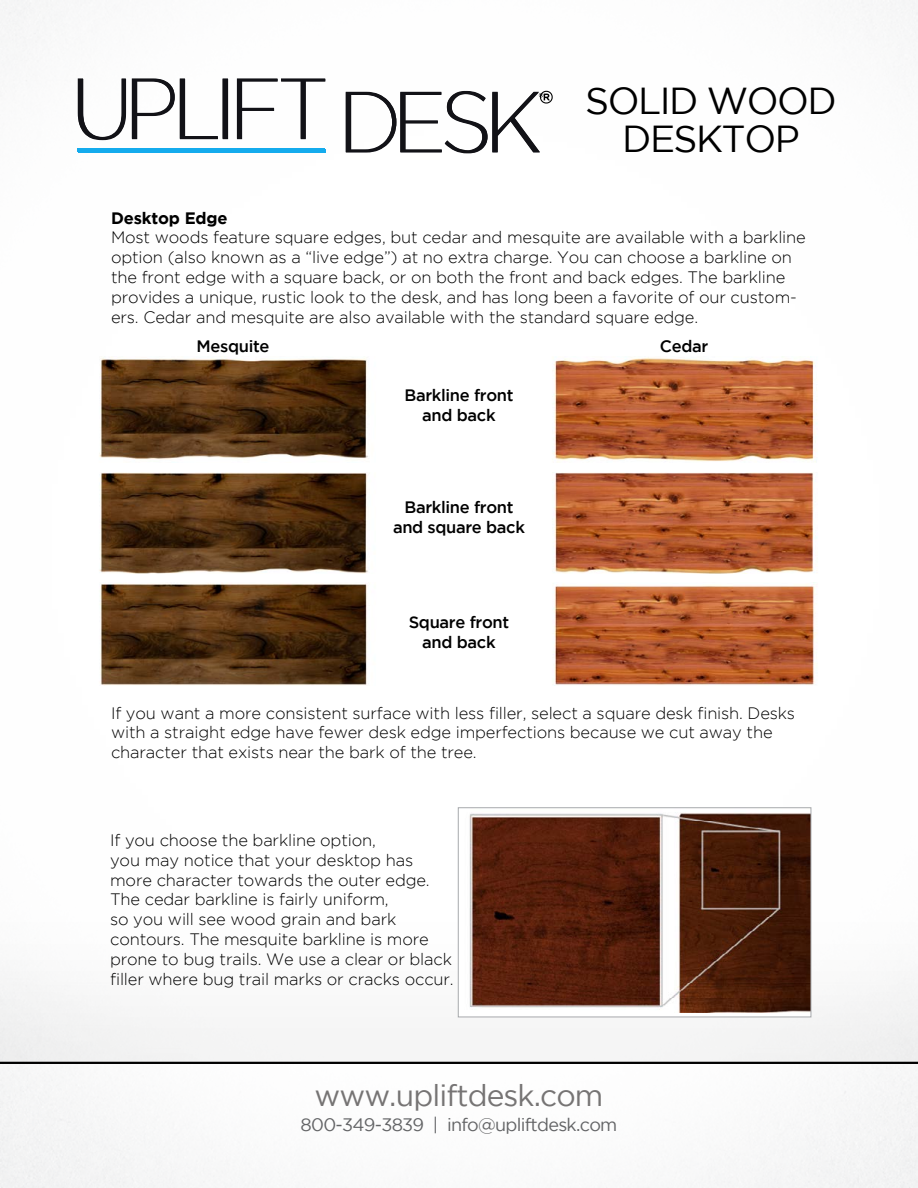
<style>
.page{position:relative;width:918px;height:1188px;background:#fff}
.page>*{position:absolute;margin:0;border:0;box-sizing:border-box;transform-origin:0 0}
.t1{font:37.5px/37.5px "Gotham";letter-spacing:-.04em;color:#000;text-align:center}
.t2{font:30px "Gotham";letter-spacing:-.03em;color:#767474}
.t3{font:18px "Gotham";letter-spacing:-.04em;color:#636466}
.t4{font:300 16.5px/19.8px "Gotham";letter-spacing:-.01em;color:#000}
.t5{font:500 16.5px/19.8px "Gotham";letter-spacing:-.02em;color:#000;text-align:center}
.t6{font:700 16.5px "Gotham";letter-spacing:-.01em;color:#000}
</style>
<div class="page">
<img style="left:0;top:0;width:918px;height:1188px">
<img style="left:0;top:809px;width:918px;height:253px">
<hr style="left:0;top:1062px;width:918px;height:2px;background:#000">
<hr style="left:78px;top:149px;width:247px;height:4px;background:#14abed">
<svg style="left:78px;top:78px;width:48px;height:62px"></svg>
<svg style="left:132px;top:78px;width:96px;height:61px"></svg>
<svg style="left:237px;top:78px;width:88px;height:61px"></svg>
<svg style="left:346px;top:91px;width:207px;height:62px"></svg>
<img style="left:505px;top:357px;width:359px;height:105px">
<img style="left:505px;top:583px;width:359px;height:103px">
<img style="left:505px;top:472px;width:359px;height:102px">
<img style="left:64px;top:357px;width:341px;height:105px">
<img style="left:63px;top:583px;width:341px;height:103px">
<img style="left:64px;top:472px;width:341px;height:102px">
<img style="left:460px;top:809px;width:349px;height:204px">
<div style="left:458px;top:807px;width:353px;height:210px;border:1px solid #a7a9ac"></div>
<h1 class="t1" style="left:585px;top:82px;width:253px">SOLID WOOD<br>DESKTOP</h1>
<p class="t6" style="left:111px;top:208px;width:118px">Desktop Edge</p>
<p class="t4" style="left:111px;top:227px;width:696px">Most woods feature square edges, but cedar and mesquite are available with a barkline option (also known as a “live edge”) at no extra charge. You can choose a barkline on the front edge with a square back, or on both the front and back edges. The barkline provides a unique, rustic look to the desk, and has long been a favorite of our custom&shy;ers. Cedar and mesquite are also available with the standard square edge.</p>
<p class="t5" style="left:197px;top:336px;width:74px">Mesquite</p>
<p class="t5" style="left:660px;top:336px;width:50px">Cedar</p>
<p class="t5" style="left:404px;top:385px;width:111px">Barkline front and back</p>
<p class="t5" style="left:393px;top:497px;width:134px">Barkline front and square back</p>
<p class="t5" style="left:409px;top:612px;width:102px">Square front and back</p>
<p class="t4" style="left:111px;top:703px;width:686px">If you want a more consistent surface with less filler, select a square desk finish. Desks with a straight edge have fewer desk edge imperfections because we cut away the character that exists near the bark of the tree.</p>
<p class="t4" style="left:110px;top:830px;width:345px">If you choose the barkline option,<br>you may notice that your desktop has more character towards the outer edge.<br>The cedar barkline is fairly uniform,<br>so you will see wood grain and bark contours. The mesquite barkline is more prone to bug trails. We use a clear or black filler where bug trail marks or cracks occur.</p>
<h2 class="t2" style="left:315px;top:1078px;width:290px">www.upliftdesk.com</h2>
<p class="t3" style="left:301px;top:1115px;width:318px">800-349-3839 | info@upliftdesk.com</p>
</div>
